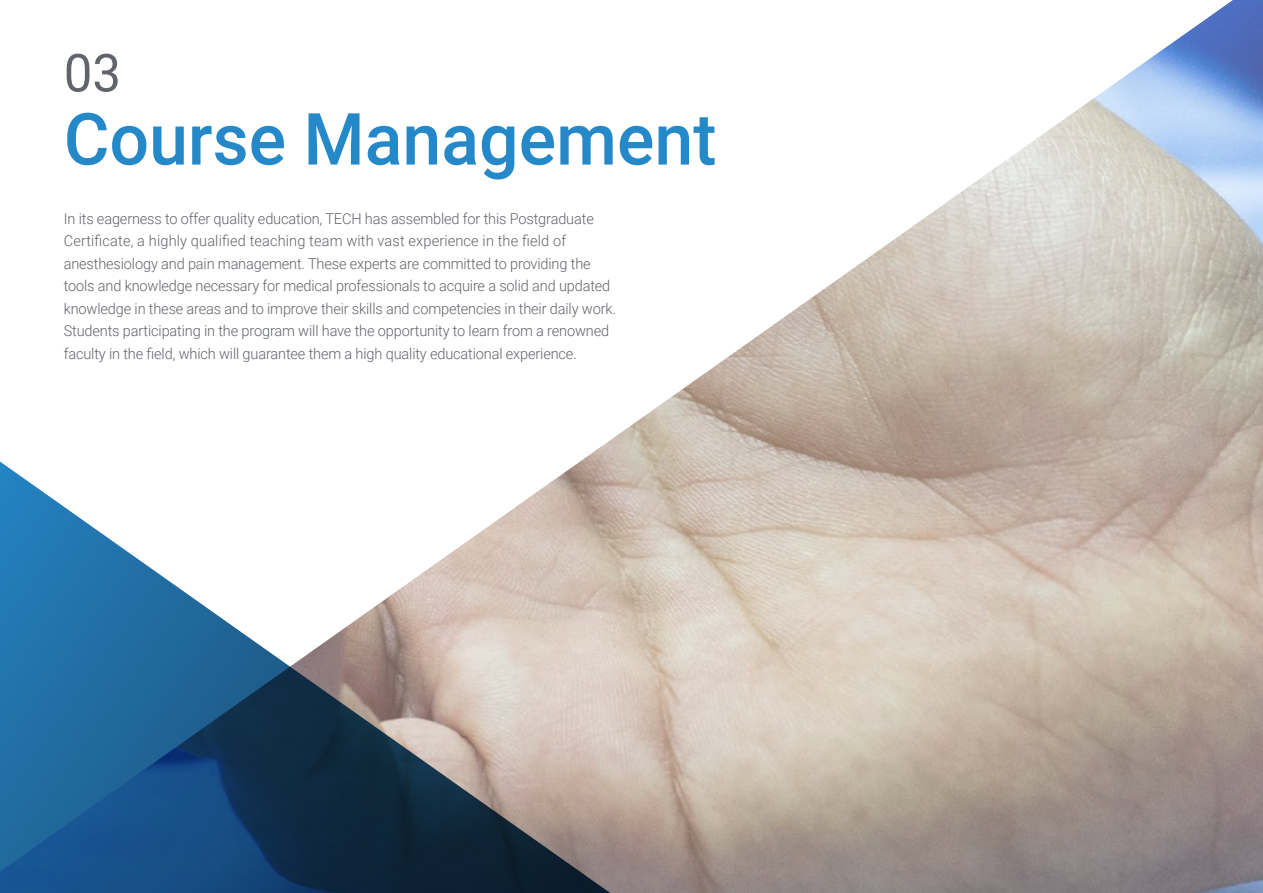
<style>
.page{position:relative;width:1263px;height:893px;background:#fff}
.page>*{position:absolute;margin:0;border:0;box-sizing:border-box;transform-origin:0 0}
.t1{font:500 72px "Roboto";color:#2488c9}
.t2{font:52.5px "Roboto";color:#61646a}
.t3{font:300 15px/22.5px "Roboto";letter-spacing:-.01em;color:#61646a}
</style>
<div class="page">
<img style="left:602px;top:0;width:661px;height:893px">
<svg style="left:0;top:446px;width:640px;height:447px"></svg>
<h2 class="t2" style="left:64px;top:36px;width:59px">03</h2>
<h1 class="t1" style="left:64px;top:89px;width:654px">Course Management</h1>
<p class="t3" style="left:64px;top:207px;width:554px">In its eagerness to offer quality education, TECH has assembled for this Postgraduate Certificate, a highly qualified teaching team with vast experience in the field of anesthesiology and pain management. These experts are committed to providing the tools and knowledge necessary for medical professionals to acquire a solid and updated knowledge in these areas and to improve their skills and competencies in their daily work.<br>Students participating in the program will have the opportunity to learn from a renowned faculty in the field, which will guarantee them a high quality educational experience.</p>
</div>
